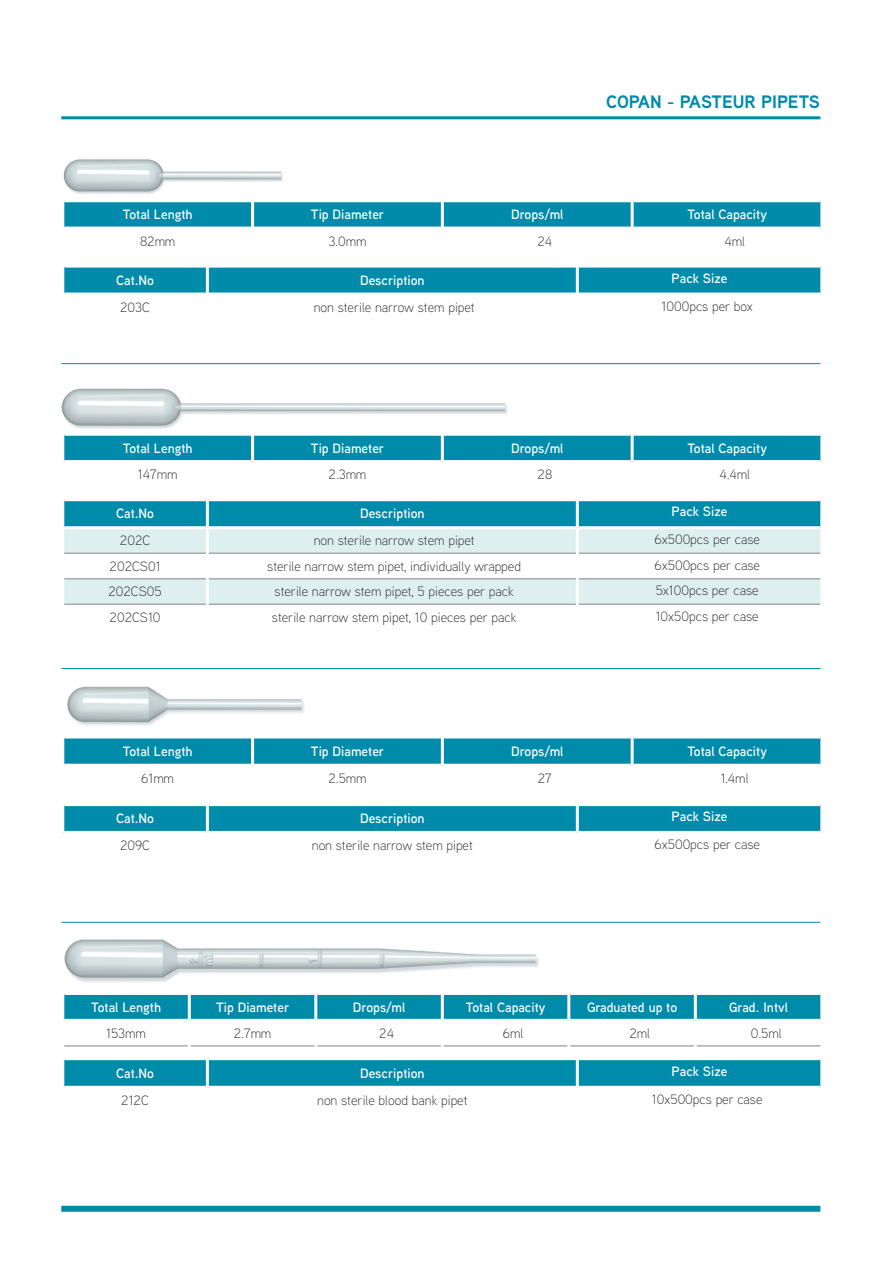
<style>
.page{position:relative;width:893px;height:1263px;background:#fff}
.page>*{position:absolute;margin:0;border:0;box-sizing:border-box;transform-origin:0 0}
.t1{font:700 18px "Aaux Next";color:#008baa}
.t2{font:300 13.5px "Aaux Next";color:#231f20}
.t3{font:600 13.5px "Aaux Next";color:#fff}
</style>
<div class="page">
<div style="left:61px;top:1206px;width:759px;height:6px;background:#008baa"></div>
<hr style="left:61px;top:116px;width:759px;height:3px;background:#008baa">
<svg style="left:64px;top:202px;width:756px;height:25px;background:#078eac"></svg>
<hr style="left:251px;top:199px;width:3px;height:29px;background:#fff">
<hr style="left:441px;top:199px;width:3px;height:29px;background:#fff">
<hr style="left:631px;top:199px;width:3px;height:29px;background:#fff">
<div style="left:64px;top:268px;width:756px;height:25px;background:#008baa"></div>
<hr style="left:206px;top:265px;width:3px;height:29px;background:#fff">
<hr style="left:576px;top:265px;width:3px;height:29px;background:#fff">
<hr style="left:61px;top:363px;width:759px;height:1px;background:#008baa">
<div style="left:64px;top:501px;width:756px;height:25px;background:#008baa"></div>
<svg style="left:64px;top:529px;width:756px;height:74px;fill:#ddefef"></svg>
<hr style="left:206px;top:498px;width:3px;height:30px;background:#fff">
<hr style="left:576px;top:498px;width:3px;height:30px;background:#fff">
<hr style="left:206px;top:528px;width:3px;height:25px;background:#fff">
<hr style="left:576px;top:528px;width:3px;height:25px;background:#fff">
<hr style="left:206px;top:553px;width:3px;height:26px;background:#fff">
<hr style="left:576px;top:553px;width:3px;height:26px;background:#fff">
<hr style="left:206px;top:579px;width:3px;height:25px;background:#fff">
<hr style="left:576px;top:579px;width:3px;height:25px;background:#fff">
<hr style="left:64px;top:552px;width:142px;height:2px;background:#a8a9ad">
<hr style="left:209px;top:552px;width:367px;height:2px;background:#a8a9ad">
<hr style="left:579px;top:552px;width:241px;height:2px;background:#a8a9ad">
<hr style="left:64px;top:578px;width:142px;height:1px;background:#a8a9ad">
<hr style="left:209px;top:578px;width:367px;height:1px;background:#a8a9ad">
<hr style="left:579px;top:578px;width:241px;height:1px;background:#a8a9ad">
<hr style="left:64px;top:603px;width:142px;height:2px;background:#a8a9ad">
<hr style="left:209px;top:603px;width:367px;height:2px;background:#a8a9ad">
<hr style="left:579px;top:603px;width:241px;height:2px;background:#a8a9ad">
<hr style="left:61px;top:668px;width:759px;height:1px;background:#008baa">
<svg style="left:64px;top:806px;width:756px;height:25px;background:#028caa"></svg>
<hr style="left:206px;top:803px;width:3px;height:29px;background:#fff">
<hr style="left:576px;top:803px;width:3px;height:29px;background:#fff">
<hr style="left:61px;top:922px;width:759px;height:1px;background:#008baa">
<div style="left:64px;top:995px;width:756px;height:24px;background:#008baa"></div>
<hr style="left:188px;top:992px;width:3px;height:28px;background:#fff">
<hr style="left:314px;top:992px;width:3px;height:28px;background:#fff">
<hr style="left:441px;top:992px;width:3px;height:28px;background:#fff">
<hr style="left:567px;top:992px;width:3px;height:28px;background:#fff">
<hr style="left:694px;top:992px;width:3px;height:28px;background:#fff">
<hr style="left:64px;top:1045px;width:124px;height:1px;background:#a8a9ad">
<hr style="left:191px;top:1045px;width:123px;height:1px;background:#a8a9ad">
<hr style="left:317px;top:1045px;width:124px;height:1px;background:#a8a9ad">
<hr style="left:444px;top:1045px;width:123px;height:1px;background:#a8a9ad">
<hr style="left:570px;top:1045px;width:124px;height:1px;background:#a8a9ad">
<hr style="left:697px;top:1045px;width:123px;height:1px;background:#a8a9ad">
<svg style="left:64px;top:1060px;width:756px;height:26px;background:#038cab"></svg>
<hr style="left:206px;top:1057px;width:3px;height:30px;background:#fff">
<hr style="left:576px;top:1057px;width:3px;height:30px;background:#fff">
<div style="left:64px;top:436px;width:756px;height:24px;background:#008baa"></div>
<hr style="left:251px;top:433px;width:3px;height:29px;background:#fff">
<hr style="left:441px;top:433px;width:3px;height:29px;background:#fff">
<hr style="left:631px;top:433px;width:3px;height:29px;background:#fff">
<svg style="left:64px;top:738px;width:756px;height:26px;background:#088eac"></svg>
<hr style="left:251px;top:735px;width:3px;height:30px;background:#fff">
<hr style="left:441px;top:735px;width:3px;height:30px;background:#fff">
<hr style="left:631px;top:735px;width:3px;height:30px;background:#fff">
<img style="left:63px;top:159px;width:220px;height:35px">
<img style="left:61px;top:388px;width:447px;height:41px">
<img style="left:67px;top:686px;width:237px;height:40px">
<img style="left:64px;top:939px;width:475px;height:43px">
<p class="t1" style="left:606px;top:89px;width:215px">COPAN - PASTEUR PIPETS</p>
<p class="t3" style="left:123px;top:205px;width:71px">Total Length</p>
<p class="t3" style="left:311px;top:205px;width:75px">Tip Diameter</p>
<p class="t3" style="left:511px;top:205px;width:54px">Drops/ml</p>
<p class="t3" style="left:687px;top:205px;width:81px">Total Capacity</p>
<p class="t2" style="left:140px;top:232px;width:37px">82mm</p>
<p class="t2" style="left:328px;top:232px;width:39px">3.0mm</p>
<p class="t2" style="left:537px;top:232px;width:16px">24</p>
<p class="t2" style="left:724px;top:232px;width:22px">4ml</p>
<p class="t3" style="left:116px;top:271px;width:40px">Cat.No</p>
<p class="t3" style="left:360px;top:271px;width:66px">Description</p>
<p class="t3" style="left:672px;top:269px;width:57px">Pack Size</p>
<p class="t2" style="left:120px;top:298px;width:31px">203C</p>
<p class="t2" style="left:314px;top:298px;width:163px">non sterile narrow stem pipet</p>
<p class="t2" style="left:662px;top:297px;width:93px">1000pcs per box</p>
<p class="t3" style="left:123px;top:439px;width:71px">Total Length</p>
<p class="t3" style="left:311px;top:439px;width:75px">Tip Diameter</p>
<p class="t3" style="left:511px;top:439px;width:54px">Drops/ml</p>
<p class="t3" style="left:687px;top:439px;width:81px">Total Capacity</p>
<p class="t2" style="left:138px;top:465px;width:41px">147mm</p>
<p class="t2" style="left:329px;top:465px;width:39px">2.3mm</p>
<p class="t2" style="left:538px;top:465px;width:16px">28</p>
<p class="t2" style="left:719px;top:465px;width:32px">4.4ml</p>
<p class="t3" style="left:116px;top:504px;width:40px">Cat.No</p>
<p class="t3" style="left:360px;top:504px;width:66px">Description</p>
<p class="t3" style="left:672px;top:502px;width:57px">Pack Size</p>
<p class="t2" style="left:120px;top:531px;width:32px">202C</p>
<p class="t2" style="left:314px;top:531px;width:163px">non sterile narrow stem pipet</p>
<p class="t2" style="left:654px;top:531px;width:107px">6x500pcs per case</p>
<p class="t2" style="left:110px;top:557px;width:52px">202CS01</p>
<p class="t2" style="left:267px;top:557px;width:255px">sterile narrow stem pipet, individually wrapped</p>
<p class="t2" style="left:654px;top:556px;width:107px">6x500pcs per case</p>
<p class="t2" style="left:108px;top:583px;width:55px">202CS05</p>
<p class="t2" style="left:275px;top:583px;width:241px">sterile narrow stem pipet, 5 pieces per pack</p>
<p class="t2" style="left:656px;top:582px;width:104px">5x100pcs per case</p>
<p class="t2" style="left:110px;top:608px;width:52px">202CS10</p>
<p class="t2" style="left:272px;top:608px;width:246px">sterile narrow stem pipet, 10 pieces per pack</p>
<p class="t2" style="left:656px;top:607px;width:104px">10x50pcs per case</p>
<p class="t3" style="left:123px;top:742px;width:71px">Total Length</p>
<p class="t3" style="left:311px;top:742px;width:75px">Tip Diameter</p>
<p class="t3" style="left:511px;top:742px;width:54px">Drops/ml</p>
<p class="t3" style="left:687px;top:742px;width:81px">Total Capacity</p>
<p class="t2" style="left:141px;top:769px;width:34px">61mm</p>
<p class="t2" style="left:328px;top:769px;width:40px">2.5mm</p>
<p class="t2" style="left:538px;top:769px;width:16px">27</p>
<p class="t2" style="left:721px;top:769px;width:29px">1.4ml</p>
<p class="t3" style="left:116px;top:809px;width:40px">Cat.No</p>
<p class="t3" style="left:360px;top:809px;width:66px">Description</p>
<p class="t3" style="left:672px;top:807px;width:57px">Pack Size</p>
<p class="t2" style="left:120px;top:836px;width:31px">209C</p>
<p class="t2" style="left:312px;top:836px;width:163px">non sterile narrow stem pipet</p>
<p class="t2" style="left:654px;top:835px;width:107px">6x500pcs per case</p>
<p class="t3" style="left:91px;top:997px;width:71px">Total Length</p>
<p class="t3" style="left:216px;top:997px;width:75px">Tip Diameter</p>
<p class="t3" style="left:353px;top:997px;width:54px">Drops/ml</p>
<p class="t3" style="left:466px;top:997px;width:81px">Total Capacity</p>
<p class="t3" style="left:587px;top:997px;width:92px">Graduated up to</p>
<p class="t3" style="left:729px;top:997px;width:60px">Grad. Intvl</p>
<p class="t2" style="left:106px;top:1024px;width:41px">153mm</p>
<p class="t2" style="left:234px;top:1024px;width:39px">2.7mm</p>
<p class="t2" style="left:379px;top:1024px;width:16px">24</p>
<p class="t2" style="left:503px;top:1024px;width:22px">6ml</p>
<p class="t2" style="left:629px;top:1024px;width:22px">2ml</p>
<p class="t2" style="left:751px;top:1024px;width:32px">0.5ml</p>
<p class="t3" style="left:116px;top:1064px;width:40px">Cat.No</p>
<p class="t3" style="left:360px;top:1064px;width:66px">Description</p>
<p class="t3" style="left:672px;top:1061px;width:57px">Pack Size</p>
<p class="t2" style="left:121px;top:1091px;width:29px">212C</p>
<p class="t2" style="left:317px;top:1091px;width:152px">non sterile blood bank pipet</p>
<p class="t2" style="left:652px;top:1090px;width:112px">10x500pcs per case</p>
</div>
